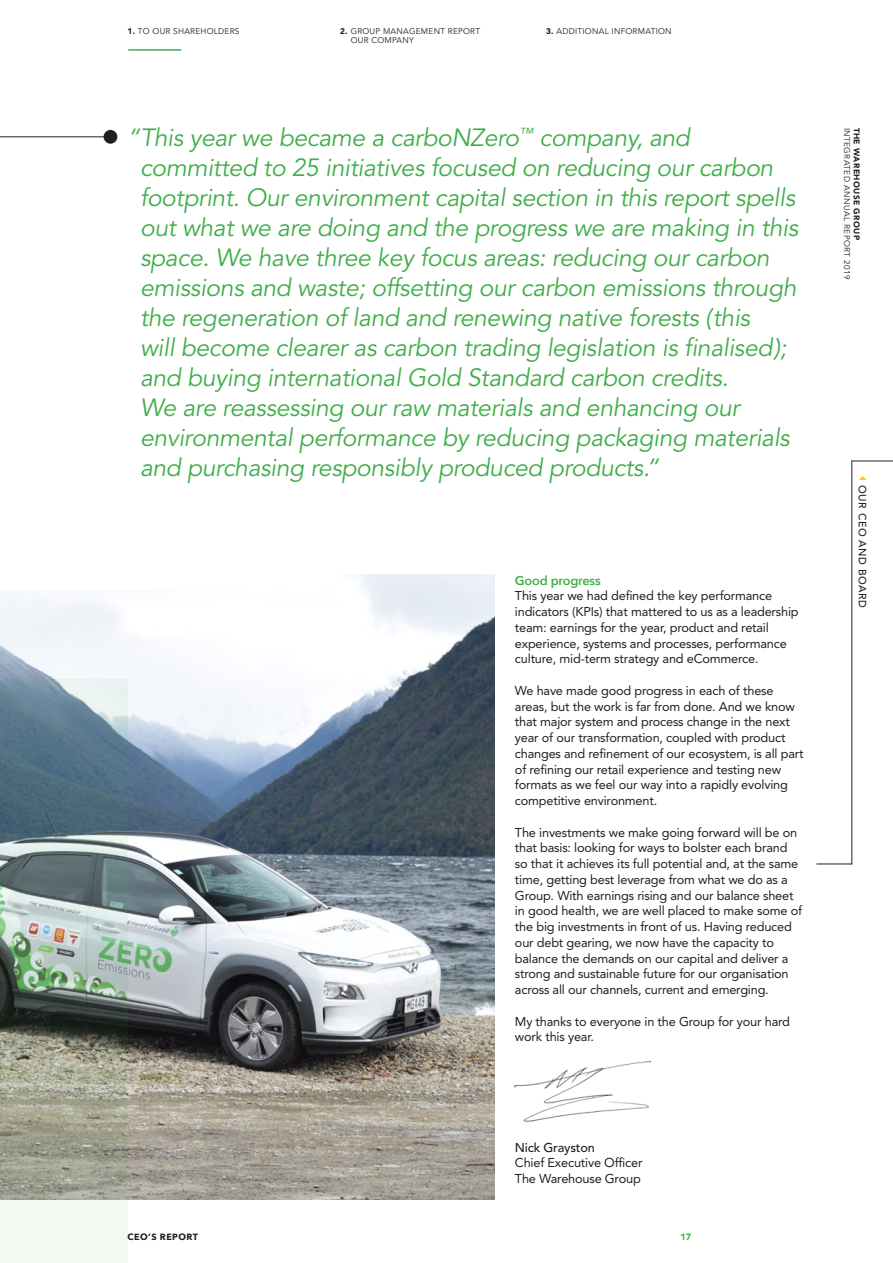
<style>
.page{position:relative;width:893px;height:1263px;background:#fff}
.page>*{position:absolute;margin:0;border:0;box-sizing:border-box;transform-origin:0 0}
.t1{font:italic 24.75px/30px "Avenir";letter-spacing:-.015em;color:#40ae49}
.t2{font:12.75px/15.8px "Avenir";letter-spacing:-.015em;color:#231f20}
.t3{font:600 12.75px "Avenir Next LT Pro";letter-spacing:-.015em;color:#40ae49}
.t4{font:500 12.75px "Avenir";letter-spacing:-.015em;color:#231f20}
.t5{font:500 10.5px "Avenir";letter-spacing:.05em;color:#231f20}
.t6{font:700 9px "Avenir Next LT Pro";letter-spacing:.05em;color:#231f20}
.t7{font:900 9px "Avenir";color:#40ae49}
.t8{font:8.25px/9px "Avenir";letter-spacing:.03em;color:#231f20}
.t9{font:8.25px "Avenir";letter-spacing:.05em;color:#231f20}
.t10{font:900 8.25px "Avenir";letter-spacing:.05em;color:#231f20}
.s1{font-weight:900}
</style>
<div class="page">
<img style="left:0;top:575px;width:494px;height:624px">
<img style="left:0;top:680px;width:128px;height:583px">
<hr style="left:0;top:136px;width:107px;height:1px;background:#231f20">
<div style="left:104px;top:130px;width:13px;height:14px;background:#231f20;border-radius:50%"></div>
<hr style="left:851px;top:461px;width:1px;height:403px;background:#231f20">
<hr style="left:851px;top:461px;width:42px;height:1px;background:#231f20">
<hr style="left:816px;top:863px;width:36px;height:1px;background:#231f20">
<hr style="left:128px;top:49px;width:53px;height:2px;background:#40ae49">
<img style="left:514px;top:1061px;width:137px;height:61px">
<div style="left:0;top:560px;width:340px;height:30px;background:#fff"></div>
<svg style="left:859px;top:476px;width:7px;height:4px"></svg>
<p class="t8" style="left:128px;top:27px;width:113px"><span class="s1">1.</span> TO OUR SHAREHOLDERS</p>
<p class="t8" style="left:351px;top:27px;width:131px;text-indent:-11px"><span class="s1">2.</span> GROUP MANAGEMENT REPORT<br>OUR COMPANY</p>
<p class="t8" style="left:546px;top:27px;width:127px"><span class="s1">3.</span> ADDITIONAL INFORMATION</p>
<p class="t1" style="left:140px;top:124px;width:660px;text-indent:-12px">“This year we became a carboNZero<sup>™</sup> company, and committed to 25 initiatives focused on reducing our carbon footprint. Our environment capital section in this report spells out what we are doing and the progress we are making in this space. We have three key focus areas: reducing our carbon emissions and waste; offsetting our carbon emissions through the regeneration of land and renewing native forests (this<br>will become clearer as carbon trading legislation is finalised); and buying international Gold Standard carbon credits.<br>We are reassessing our raw materials and enhancing our environmental performance by reducing packaging materials and purchasing responsibly produced products.”</p>
<p class="t3" style="left:515px;top:572px;width:87px">Good progress</p>
<p class="t2" style="left:515px;top:588px;width:285px">This year we had defined the key performance indicators (KPIs) that mattered to us as a leadership team: earnings for the year, product and retail experience, systems and processes, performance culture, mid-term strategy and eCommerce.</p>
<p class="t2" style="left:515px;top:683px;width:290px">We have made good progress in each of these areas, but the work is far from done. And we know that major system and process change in the next year of our transformation, coupled with product changes and refinement of our ecosystem, is all part of refining our retail experience and testing new formats as we feel our way into a rapidly evolving competitive environment.</p>
<p class="t2" style="left:515px;top:824px;width:289px">The investments we make going forward will be on that basis: looking for ways to bolster each brand so that it achieves its full potential and, at the same time, getting best leverage from what we do as a Group. With earnings rising and our balance sheet in good health, we are well placed to make some of the big investments in front of us. Having reduced our debt gearing, we now have the capacity to balance the demands on our capital and deliver a strong and sustainable future for our organisation across all our channels, current and emerging.</p>
<p class="t2" style="left:515px;top:1013px;width:277px">My thanks to everyone in the Group for your hard work this year.</p>
<p class="t6" style="left:128px;top:1231px;width:72px">CEO’S REPORT</p>
<p class="t4" style="left:515px;top:1140px;width:81px">Nick Grayston</p>
<p class="t2" style="left:515px;top:1155px;width:129px">Chief Executive Officer</p>
<p class="t2" style="left:515px;top:1171px;width:127px">The Warehouse Group</p>
<p class="t7" style="left:680px;top:1231px;width:12px">17</p>
<p class="t9" style="left:852px;top:128px;width:154px;rotate:90deg">INTEGRATED ANNUAL REPORT 2019</p>
<p class="t10" style="left:862px;top:128px;width:114px;rotate:90deg">THE WAREHOUSE GROUP</p>
<p class="t5" style="left:868px;top:485px;width:124px;rotate:90deg">OUR CEO AND BOARD</p>
</div>
